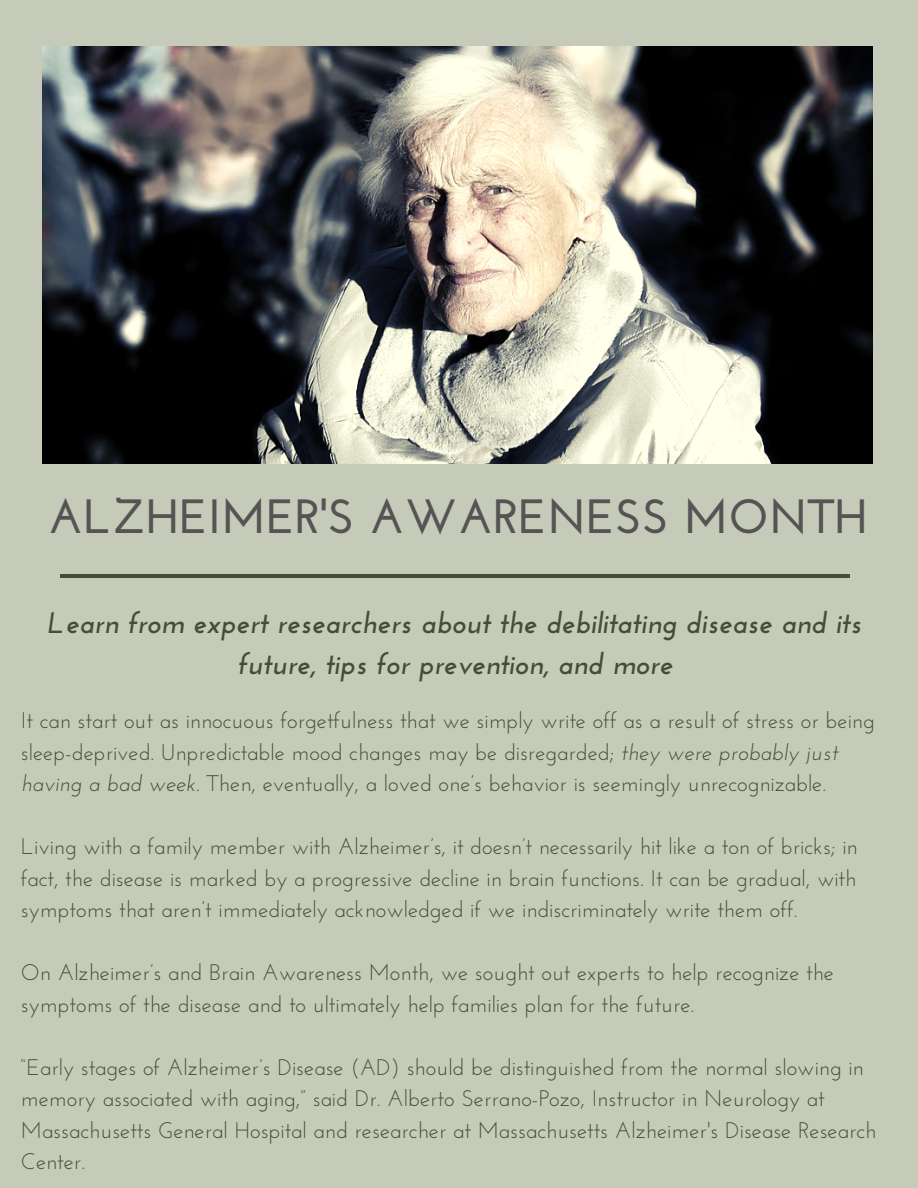
<style>
.page{position:relative;width:918px;height:1188px;background:#c6cab9}
.page>*{position:absolute;margin:0;border:0;box-sizing:border-box;transform-origin:0 0}
.t1{font:700 48px "Josefin Sans";color:#545454}
.t2{font:italic 700 29.55px/40.5px "Josefin Sans";color:#474c39;text-align:center}
.t3{font:22.5px/31.5px "Josefin Sans";color:#474c39}
.s1{font-style:italic}
</style>
<div class="page">
<img style="left:42px;top:46px;width:831px;height:417px">
<hr style="left:60px;top:574px;width:789px;height:4px;background:#474c39">
<h1 class="t1" style="left:48px;top:497px;width:821px">ALZHEIMER'S AWARENESS MONTH</h1>
<h2 class="t2" style="left:48px;top:606px;width:815px">Learn from expert researchers about the debilitating disease and its future, tips for prevention, and more</h2>
<p class="t3" style="left:21px;top:707px;width:855px">It can start out as innocuous forgetfulness that we simply write off as a result of stress or being sleep-deprived. Unpredictable mood changes may be disregarded; <span class="s1">they were probably just having a bad week</span>. Then, eventually, a loved one’s behavior is seemingly unrecognizable.</p>
<p class="t3" style="left:21px;top:833px;width:838px;text-align:justify">Living with a family member with Alzheimer’s, it doesn’t necessarily hit like a ton of bricks; in fact, the disease is marked by a progressive decline in brain functions. It can be gradual, with symptoms that aren’t immediately acknowledged if we indiscriminately write them off.</p>
<p class="t3" style="left:21px;top:959px;width:815px">On Alzheimer’s and Brain Awareness Month, we sought out experts to help recognize the symptoms of the disease and to ultimately help families plan for the future.</p>
<p class="t3" style="left:21px;top:1053px;width:857px">“Early stages of Alzheimer’s Disease (AD) should be distinguished from the normal slowing in memory associated with aging,” said Dr. Alberto Serrano-Pozo, Instructor in Neurology at Massachusetts General Hospital and researcher at Massachusetts Alzheimer's Disease Research Center.</p>
</div>
